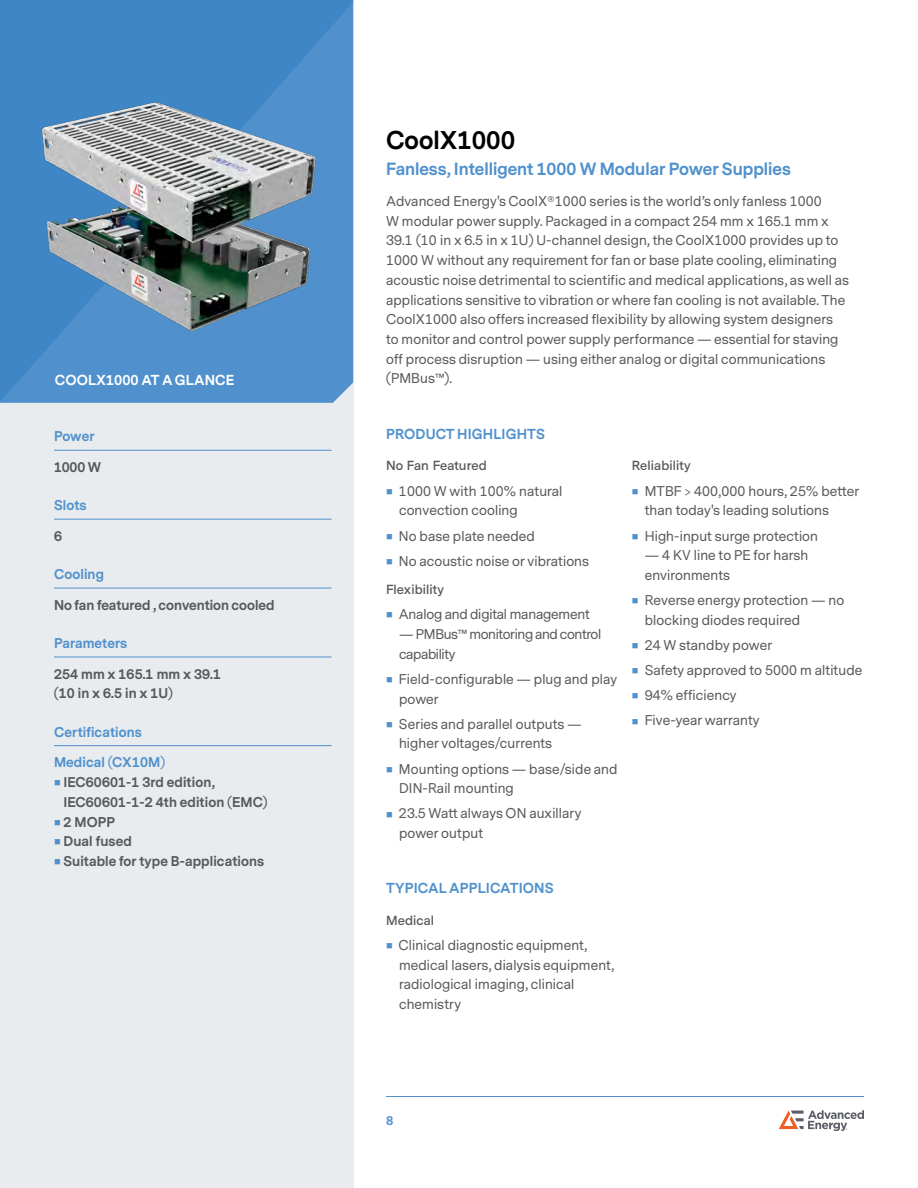
<style>
.page{position:relative;width:918px;height:1188px;background:#fff}
.page>*{position:absolute;margin:0;border:0;box-sizing:border-box;transform-origin:0 0}
.t1{font:700 24px "Messina Sans";color:#000}
.t2{font:700 16.5px "Messina Sans";color:#5091cd}
.t3{font:700 13.5px "Messina Sans";letter-spacing:.01em;color:#5091cd}
.t4{font:700 13.5px "Messina Sans";letter-spacing:.01em;color:#fff}
.t5{font:13.2px/19.8px "Messina Sans";letter-spacing:.01em;color:#58595b}
.t6{font:700 13.2px/19.6px "Messina Sans";letter-spacing:.01em;color:#58595b}
.t7{font:700 13.2px "Messina Sans";letter-spacing:.01em;color:#5091cd}
.t8{font:13.2px/19.8px "Messina Sans";letter-spacing:-.025em;color:#58595b}
.t9{font:600 13.2px "Messina Sans";letter-spacing:.01em;color:#58595b}
.t10{font:13.2px "Messina Sans";letter-spacing:-.01em;color:#58595b}
.t11{font:700 12px "Messina Sans";color:#5091cd}
.s1{color:#5091cd}
.s2{font-weight:600}
</style>
<div class="page">
<hr style="left:386px;top:1096px;width:478px;height:1px;background:#5091cd">
<svg style="left:779px;top:1110px;width:85px;height:21px"></svg>
<div style="left:0;top:0;width:353px;height:1188px;background:#e9ecee"></div>
<svg style="left:0;top:0;width:353px;height:403px;background:#468bc9"></svg>
<img style="left:40px;top:252px;width:275px;height:87px">
<img style="left:32px;top:90px;width:286px;height:162px">
<hr style="left:54px;top:450px;width:278px;height:1px;background:#5091cd">
<hr style="left:54px;top:519px;width:278px;height:1px;background:#5091cd">
<hr style="left:54px;top:588px;width:278px;height:1px;background:#5091cd">
<hr style="left:54px;top:657px;width:278px;height:1px;background:#5091cd">
<hr style="left:54px;top:745px;width:278px;height:1px;background:#5091cd">
<p class="t4" style="left:55px;top:371px;width:181px">COOLX1000 AT A GLANCE</p>
<p class="t7" style="left:54px;top:427px;width:42px">Power</p>
<p class="t6" style="left:54px;top:458px;width:49px">1000 W</p>
<p class="t7" style="left:54px;top:496px;width:34px">Slots</p>
<p class="t6" style="left:54px;top:527px;width:9px">6</p>
<p class="t7" style="left:54px;top:565px;width:51px">Cooling</p>
<p class="t6" style="left:54px;top:596px;width:222px">No fan featured , convention cooled</p>
<p class="t7" style="left:54px;top:634px;width:75px">Parameters</p>
<p class="t6" style="left:54px;top:664px;width:169px">254 mm x 165.1 mm x 39.1 (10 in x 6.5 in x 1U)</p>
<p class="t7" style="left:54px;top:723px;width:89px">Certifications</p>
<p class="t7" style="left:54px;top:753px;width:113px">Medical (CX10M)</p>
<p class="t6" style="left:63px;top:773px;width:205px;text-indent:-9px"><span class="s1">■</span> IEC60601-1 3rd edition,<br>IEC60601-1-2 4th edition (EMC)</p>
<p class="t6" style="left:54px;top:812px;width:63px"><span class="s1">■</span> 2 MOPP</p>
<p class="t6" style="left:54px;top:832px;width:79px"><span class="s1">■</span> Dual fused</p>
<p class="t6" style="left:54px;top:852px;width:212px"><span class="s1">■</span> Suitable for type B-applications</p>
<h1 class="t1" style="left:386px;top:123px;width:131px">CoolX1000</h1>
<p class="t2" style="left:386px;top:158px;width:406px">Fanless, Intelligent 1000 W Modular Power Supplies</p>
<p class="t5" style="left:386px;top:192px;width:465px">Advanced Energy's CoolX®1000 series is the world’s only fanless 1000<br>W modular power supply. Packaged in a compact 254 mm x 165.1 mm x 39.1 (10 in x 6.5 in x 1U) U-channel design, the CoolX1000 provides up to 1000 W without any requirement for fan or base plate cooling, eliminating acoustic noise detrimental to scientific and medical applications, as well as applications sensitive to vibration or where fan cooling is not available. The CoolX1000 also offers increased flexibility by allowing system designers<br>to monitor and control power supply performance — essential for staving off process disruption — using either analog or digital communications (PMBus™).</p>
<p class="t3" style="left:386px;top:424px;width:160px">PRODUCT HIGHLIGHTS</p>
<p class="t9" style="left:386px;top:458px;width:102px">No Fan Featured</p>
<p class="t5" style="left:399px;top:481px;width:165px;text-indent:-13px"><span class="s1">■</span> 1000 W with 100% natural convection cooling</p>
<p class="t5" style="left:386px;top:526px;width:150px"><span class="s1">■</span> No base plate needed</p>
<p class="t5" style="left:386px;top:547px;width:205px;line-height:28.3px"><span class="s1">■</span> No acoustic noise or vibrations<br><span class="s2">Flexibility</span></p>
<p class="t10" style="left:386px;top:606px;width:205px"><span class="s1">■</span> Analog and digital management</p>
<p class="t8" style="left:399px;top:625px;width:204px">— PMBus™ monitoring and control capability</p>
<p class="t5" style="left:399px;top:670px;width:220px;text-indent:-13px"><span class="s1">■</span> Field-configurable — plug and play power</p>
<p class="t5" style="left:399px;top:714px;width:184px;text-indent:-13px"><span class="s1">■</span> Series and parallel outputs — higher voltages/currents</p>
<p class="t5" style="left:399px;top:759px;width:220px;text-indent:-13px"><span class="s1">■</span> Mounting options — base/side and<br>DIN-Rail mounting</p>
<p class="t5" style="left:399px;top:804px;width:184px;text-indent:-13px"><span class="s1">■</span> 23.5 Watt always ON auxillary power output</p>
<p class="t9" style="left:632px;top:458px;width:60px">Reliability</p>
<p class="t5" style="left:645px;top:481px;width:216px;text-indent:-13px"><span class="s1">■</span> MTBF &gt; 400,000 hours, 25% better than today's leading solutions</p>
<p class="t5" style="left:632px;top:526px;width:188px"><span class="s1">■</span> High-input surge protection</p>
<p class="t5" style="left:645px;top:546px;width:165px">— 4 KV line to PE for harsh environments</p>
<p class="t5" style="left:645px;top:591px;width:201px;text-indent:-13px"><span class="s1">■</span> Reverse energy protection — no blocking diodes required</p>
<p class="t5" style="left:632px;top:636px;width:142px"><span class="s1">■</span> 24 W standby power</p>
<p class="t5" style="left:632px;top:661px;width:232px"><span class="s1">■</span> Safety approved to 5000 m altitude</p>
<p class="t5" style="left:632px;top:686px;width:106px"><span class="s1">■</span> 94% efficiency</p>
<p class="t5" style="left:632px;top:711px;width:129px"><span class="s1">■</span> Five-year warranty</p>
<p class="t3" style="left:386px;top:879px;width:169px">TYPICAL APPLICATIONS</p>
<p class="t9" style="left:386px;top:912px;width:50px">Medical</p>
<p class="t5" style="left:399px;top:936px;width:217px;text-indent:-13px"><span class="s1">■</span> Clinical diagnostic equipment, medical lasers, dialysis equipment, radiological imaging, clinical chemistry</p>
<p class="t11" style="left:386px;top:1113px;width:9px">8</p>
</div>
